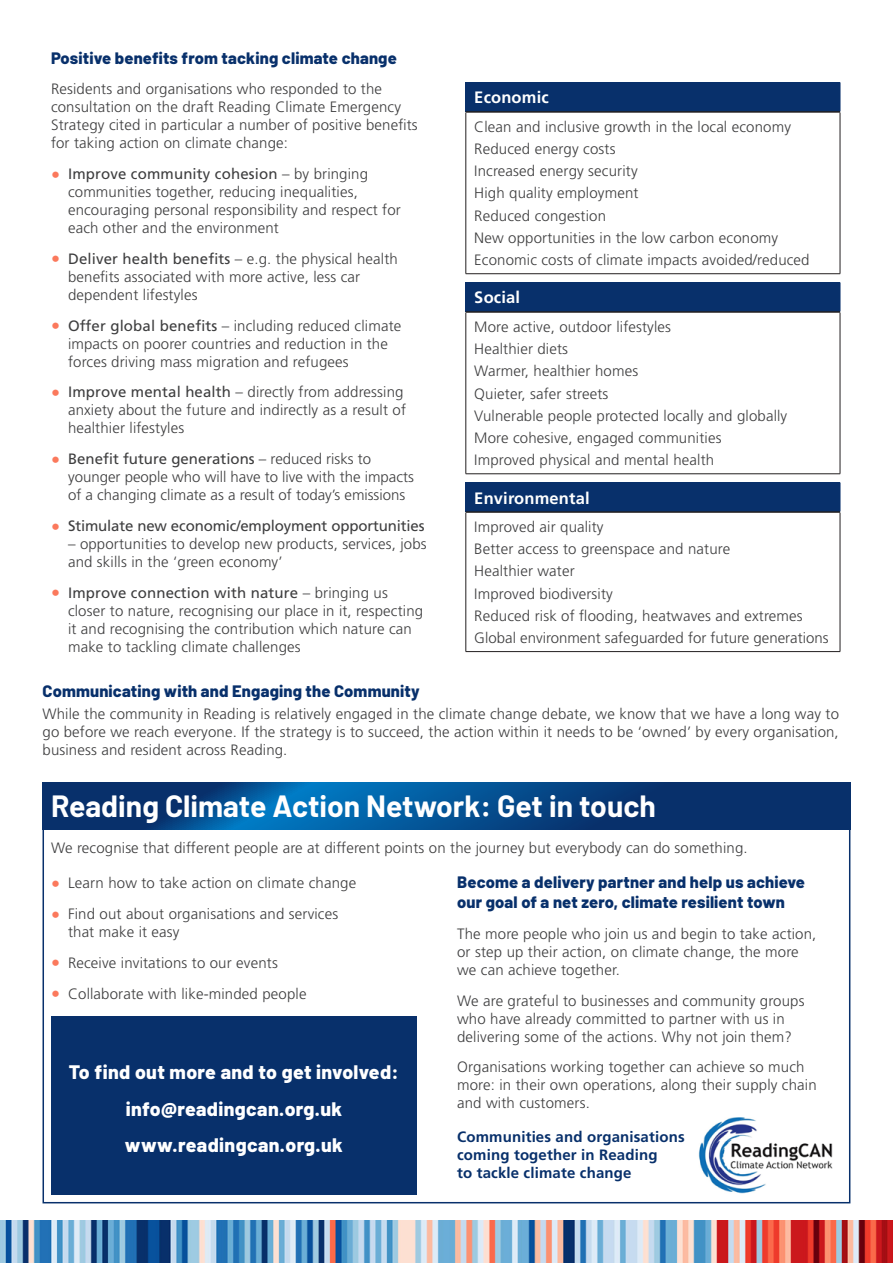
<style>
.page{position:relative;width:893px;height:1263px;background:#fff}
.page>*{position:absolute;margin:0;border:0;box-sizing:border-box;transform-origin:0 0}
._4_Section_Title{font:700 30px "Barlow";color:#fff}
.t1{font:800 19.5px/36.2px "Barlow";letter-spacing:.02em;color:#fff;text-align:center}
._1_Body_10pt{font:800 16.5px/19.8px "Barlow";letter-spacing:.01em;color:#08306b}
._3_Heading{font:800 16.5px "Barlow";letter-spacing:.01em;color:#08306b}
.Table_-_head{font:700 16.5px "Frutiger";letter-spacing:.01em;color:#fff}
._1_Body_10pt-2{font:300 15px/18px "Frutiger";letter-spacing:.01em;color:#3e3e3f}
._1_Body_10pt-3{font:700 15px/18px "Frutiger";letter-spacing:.01em;color:#08306b}
.t2{font:15px "Frutiger";letter-spacing:-.01em;color:#3e3e3f}
.s1{font-weight:700;font-size:18px;color:#fb795c}
.s2{font-weight:400}
</style>
<div class="page">
<div style="left:466px;top:83px;width:374px;height:29px;background:#08306b"></div>
<hr style="left:466px;top:111px;width:374px;height:2px;background:#231f20">
<hr style="left:466px;top:82px;width:374px;height:1px;background:#08306b">
<svg style="left:840px;top:83px;width:1px;height:28px"></svg>
<hr style="left:466px;top:113px;width:1px;height:161px;background:#231f20">
<hr style="left:840px;top:113px;width:1px;height:161px;background:#231f20">
<hr style="left:466px;top:273px;width:374px;height:1px;background:#231f20">
<div style="left:466px;top:283px;width:374px;height:29px;background:#08306b"></div>
<hr style="left:466px;top:311px;width:374px;height:2px;background:#231f20">
<hr style="left:466px;top:282px;width:374px;height:1px;background:#08306b">
<svg style="left:840px;top:283px;width:1px;height:28px"></svg>
<hr style="left:466px;top:313px;width:1px;height:161px;background:#231f20">
<hr style="left:840px;top:313px;width:1px;height:161px;background:#231f20">
<hr style="left:466px;top:473px;width:374px;height:1px;background:#231f20">
<div style="left:466px;top:483px;width:374px;height:29px;background:#08306b"></div>
<hr style="left:466px;top:511px;width:374px;height:2px;background:#231f20">
<hr style="left:466px;top:482px;width:374px;height:1px;background:#08306b">
<svg style="left:840px;top:483px;width:1px;height:28px"></svg>
<hr style="left:466px;top:513px;width:1px;height:138px;background:#231f20">
<hr style="left:840px;top:513px;width:1px;height:138px;background:#231f20">
<hr style="left:466px;top:651px;width:374px;height:1px;background:#231f20">
<img style="left:0;top:1220px;width:893px;height:43px">
<img style="left:698px;top:1117px;width:135px;height:77px">
<div style="left:51px;top:1016px;width:366px;height:179px;background:#08306b"></div>
<svg style="left:43px;top:782px;width:807px;height:47px;background:#054584"></svg>
<p class="_1_Body_10pt" style="left:51px;top:47px;width:347px">Positive benefits from tacking climate change</p>
<p class="_1_Body_10pt-2" style="left:51px;top:80px;width:368px">Residents and organisations who responded to the consultation on the draft Reading Climate Emergency Strategy cited in particular a number of positive benefits for taking action on climate change:</p>
<p class="_1_Body_10pt-2" style="left:68px;top:165px;width:334px;text-indent:-17px"><span class="s1">•</span> <span class="s2">Improve community cohesion</span> – by bringing communities together, reducing inequalities, encouraging personal responsibility and respect for each other and the environment</p>
<p class="_1_Body_10pt-2" style="left:68px;top:250px;width:331px;text-indent:-17px"><span class="s1">•</span> <span class="s2">Deliver health benefits</span> – e.g. the physical health benefits associated with more active, less car dependent lifestyles</p>
<p class="_1_Body_10pt-2" style="left:68px;top:317px;width:335px;text-indent:-17px"><span class="s1">•</span> <span class="s2">Offer global benefits</span> – including reduced climate impacts on poorer countries and reduction in the forces driving mass migration and refugees</p>
<p class="_1_Body_10pt-2" style="left:68px;top:383px;width:340px;text-indent:-17px"><span class="s1">•</span> <span class="s2">Improve mental health</span> – directly from addressing anxiety about the future and indirectly as a result of healthier lifestyles</p>
<p class="_1_Body_10pt-2" style="left:68px;top:450px;width:347px;text-indent:-17px"><span class="s1">•</span> <span class="s2">Benefit future generations</span> – reduced risks to younger people who will have to live with the impacts of a changing climate as a result of today’s emissions</p>
<p class="t2" style="left:51px;top:517px;width:375px"><span class="s1">•</span> Stimulate new economic/employment opportunities</p>
<p class="_1_Body_10pt-2" style="left:68px;top:535px;width:360px">– opportunities to develop new products, services, jobs and skills in the ‘green economy’</p>
<p class="_1_Body_10pt-2" style="left:68px;top:584px;width:357px;text-indent:-17px"><span class="s1">•</span> <span class="s2">Improve connection with nature</span> – bringing us closer to nature, recognising our place in it, respecting it and recognising the contribution which nature can make to tackling climate challenges</p>
<p class="Table_-_head" style="left:474px;top:88px;width:76px">Economic</p>
<p class="_1_Body_10pt-2" style="left:474px;top:118px;width:318px">Clean and inclusive growth in the local economy</p>
<p class="_1_Body_10pt-2" style="left:474px;top:140px;width:143px">Reduced energy costs</p>
<p class="_1_Body_10pt-2" style="left:474px;top:162px;width:165px">Increased energy security</p>
<p class="_1_Body_10pt-2" style="left:474px;top:184px;width:166px">High quality employment</p>
<p class="_1_Body_10pt-2" style="left:474px;top:207px;width:133px">Reduced congestion</p>
<p class="_1_Body_10pt-2" style="left:474px;top:229px;width:305px">New opportunities in the low carbon economy</p>
<p class="_1_Body_10pt-2" style="left:474px;top:251px;width:337px">Economic costs of climate impacts avoided/reduced</p>
<p class="Table_-_head" style="left:474px;top:288px;width:47px">Social</p>
<p class="_1_Body_10pt-2" style="left:474px;top:318px;width:198px">More active, outdoor lifestyles</p>
<p class="_1_Body_10pt-2" style="left:474px;top:340px;width:95px">Healthier diets</p>
<p class="_1_Body_10pt-2" style="left:474px;top:362px;width:165px">Warmer, healthier homes</p>
<p class="_1_Body_10pt-2" style="left:474px;top:385px;width:135px">Quieter, safer streets</p>
<p class="_1_Body_10pt-2" style="left:474px;top:407px;width:314px">Vulnerable people protected locally and globally</p>
<p class="_1_Body_10pt-2" style="left:474px;top:429px;width:249px">More cohesive, engaged communities</p>
<p class="_1_Body_10pt-2" style="left:474px;top:451px;width:241px">Improved physical and mental health</p>
<p class="Table_-_head" style="left:474px;top:488px;width:117px">Environmental</p>
<p class="_1_Body_10pt-2" style="left:474px;top:518px;width:131px">Improved air quality</p>
<p class="_1_Body_10pt-2" style="left:474px;top:540px;width:257px">Better access to greenspace and nature</p>
<p class="_1_Body_10pt-2" style="left:474px;top:562px;width:102px">Healthier water</p>
<p class="_1_Body_10pt-2" style="left:474px;top:585px;width:140px">Improved biodiversity</p>
<p class="_1_Body_10pt-2" style="left:474px;top:607px;width:330px">Reduced risk of flooding, heatwaves and extremes</p>
<p class="_1_Body_10pt-2" style="left:474px;top:629px;width:356px">Global environment safeguarded for future generations</p>
<p class="_3_Heading" style="left:43px;top:679px;width:379px">Communicating with and Engaging the Community</p>
<p class="_1_Body_10pt-2" style="left:43px;top:705px;width:798px;text-align:justify">While the community in Reading is relatively engaged in the climate change debate, we know that we have a long way to go before we reach everyone. If the strategy is to succeed, the action within it needs to be ‘owned’ by every organisation, business and resident across Reading.</p>
<p class="_4_Section_Title" style="left:51px;top:783px;width:606px">Reading Climate Action Network: Get in touch</p>
<p class="_1_Body_10pt-2" style="left:51px;top:839px;width:698px">We recognise that different people are at different points on the journey but everybody can do something.</p>
<p class="_1_Body_10pt-2" style="left:51px;top:874px;width:307px"><span class="s1">•</span> Learn how to take action on climate change</p>
<p class="_1_Body_10pt-2" style="left:68px;top:905px;width:272px;text-indent:-17px"><span class="s1">•</span> Find out about organisations and services that make it easy</p>
<p class="_1_Body_10pt-2" style="left:51px;top:954px;width:228px"><span class="s1">•</span> Receive invitations to our events</p>
<p class="_1_Body_10pt-2" style="left:51px;top:985px;width:257px"><span class="s1">•</span> Collaborate with like-minded people</p>
<h2 class="t1" style="left:69px;top:1053px;width:332px">To find out more and to get involved: info@readingcan.org.uk www.readingcan.org.uk</h2>
<p class="_1_Body_10pt" style="left:457px;top:871px;width:349px">Become a delivery partner and help us achieve our goal of a net zero, climate resilient town</p>
<p class="_1_Body_10pt-2" style="left:457px;top:925px;width:361px">The more people who join us and begin to take action, or step up their action, on climate change, the more we can achieve together.</p>
<p class="_1_Body_10pt-2" style="left:457px;top:992px;width:349px">We are grateful to businesses and community groups who have already committed to partner with us in delivering some of the actions. Why not join them?</p>
<p class="_1_Body_10pt-2" style="left:457px;top:1058px;width:361px">Organisations working together can achieve so much more: in their own operations, along their supply chain and with customers.</p>
<p class="_1_Body_10pt-3" style="left:457px;top:1128px;width:229px">Communities and organisations coming together in Reading<br>to tackle climate change</p>
</div>
